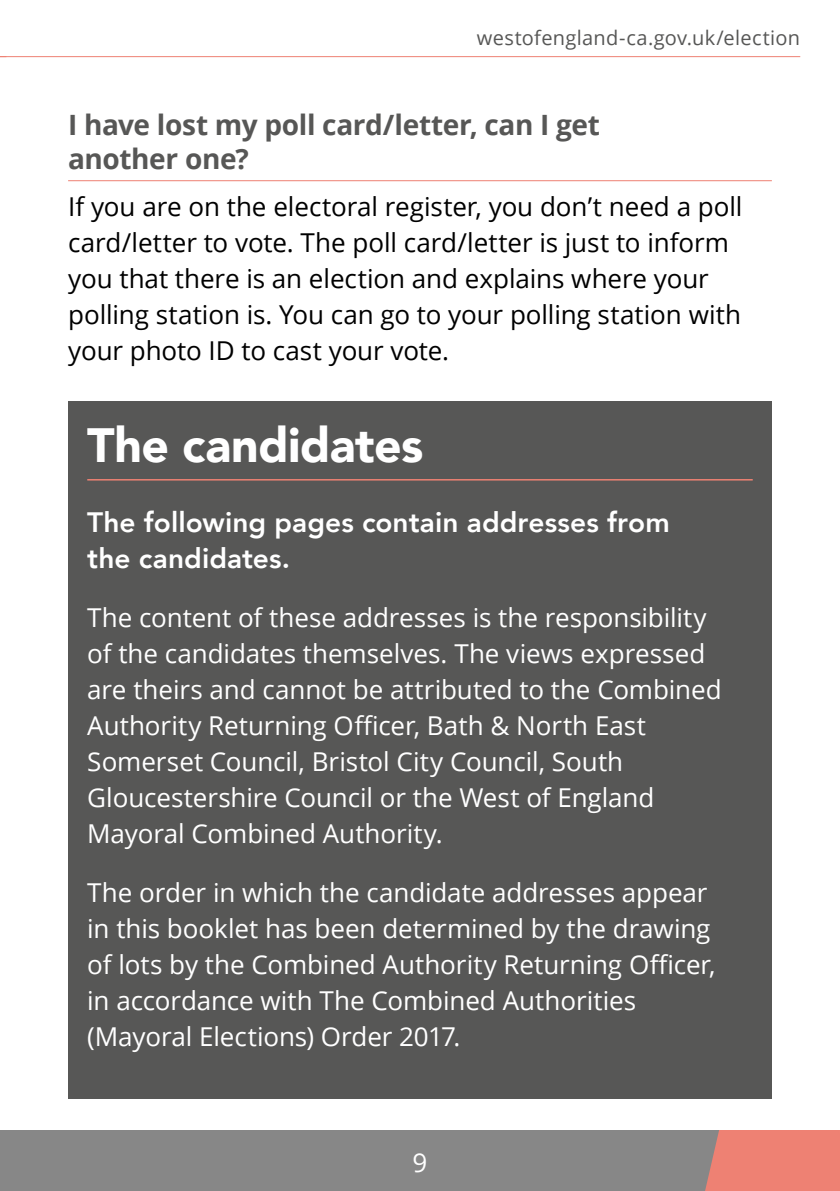
<style>
.page{position:relative;width:840px;height:1191px;background:#fff}
.page>*{position:absolute;margin:0;border:0;box-sizing:border-box;transform-origin:0 0}
.H2_Headers_22pt_2025{font:900 48px "Avenir";letter-spacing:-.01em;color:#fff}
.P_Intro_text_2025{font:800 28px/36px "Avenir";letter-spacing:.005em;color:#fff}
.H3_Subs_2025{font:700 28px/34px "Open Sans";letter-spacing:-.015em;color:#575756}
.P_Body_13pt_2025{font:26px/36px "Open Sans";letter-spacing:-.005em;color:#fff}
.P_Body_13pt_2025-2{font:26px/36px "Open Sans";letter-spacing:-.005em;color:#000}
.t1{font:20px "Open Sans";letter-spacing:.015em;color:#575756}
</style>
<div class="page">
<div style="left:0;top:1129px;width:8px;height:62px;background:#878787"></div>
<div style="left:1px;top:1129px;width:838px;height:62px;background:#878787"></div>
<svg style="left:699px;top:1129px;width:140px;height:62px;background:#e48377"></svg>
<div style="left:68px;top:401px;width:703px;height:697px;background:#575756"></div>
<hr style="left:0;top:56px;width:799px;height:1px;background:#ee8173">
<hr style="left:68px;top:180px;width:703px;height:1px;background:#ee8173">
<hr style="left:87px;top:479px;width:665px;height:1px;background:#ee8173">
<p class="t1" style="left:476px;top:24px;width:325px">westofengland-ca.gov.uk/election</p>
<h3 class="H3_Subs_2025" style="left:68px;top:107px;width:533px">I have lost my poll card/letter, can I get another one?</h3>
<p class="P_Body_13pt_2025-2" style="left:68px;top:188px;width:675px">If you are on the electoral register, you don’t need a poll card/letter to vote. The poll card/letter is just to inform you that there is an election and explains where your polling station is. You can go to your polling station with your photo ID to cast your vote.</p>
<h2 class="H2_Headers_22pt_2025" style="left:87px;top:404px;width:337px">The candidates</h2>
<p class="P_Intro_text_2025" style="left:87px;top:504px;width:583px">The following pages contain addresses from the candidates.</p>
<p class="P_Body_13pt_2025" style="left:87px;top:598px;width:635px">The content of these addresses is the responsibility of the candidates themselves. The views expressed are theirs and cannot be attributed to the Combined Authority Returning Officer, Bath &amp; North East Somerset Council, Bristol City Council, South Gloucestershire Council or the West of England Mayoral Combined Authority.</p>
<p class="P_Body_13pt_2025" style="left:87px;top:873px;width:629px">The order in which the candidate addresses appear in this booklet has been determined by the drawing of lots by the Combined Authority Returning Officer, in accordance with The Combined Authorities (Mayoral Elections) Order 2017.</p>
<p class="P_Body_13pt_2025" style="left:412px;top:1143px;width:16px">9</p>
</div>
